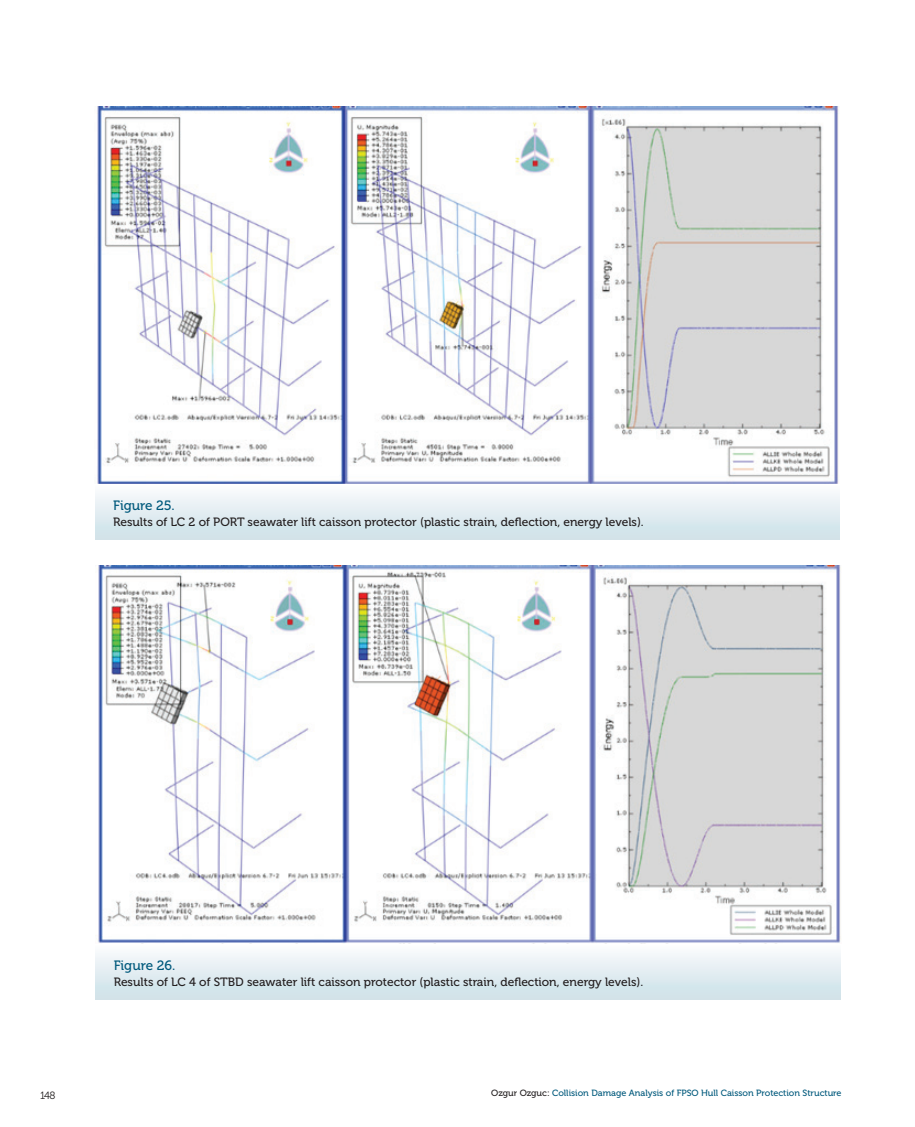
<style>
.page{position:relative;width:915px;height:1127px;background:#fff}
.page>*{position:absolute;margin:0;border:0;box-sizing:border-box;transform-origin:0 0}
.t1{font:13.5px "Museo 500";color:#00597c}
.t2{font:12px "Museo 500";color:#231f20}
.t3{font:10.5px "Museo 300";color:#231f20}
.t4{font:9px "Museo 500";color:#00597c}
.s1{color:#231f20}
</style>
<div class="page">
<div style="left:95px;top:483px;width:744px;height:56px;background:linear-gradient(to bottom,#fdfdfe,#cee1e8)"></div>
<div style="left:96px;top:943px;width:744px;height:56px;background:linear-gradient(to bottom,#fdfdfe,#cde1e8)"></div>
<img style="left:97px;top:106px;width:742px;height:377px">
<img style="left:97px;top:566px;width:744px;height:377px">
<p class="t1" style="left:113px;top:498px;width:63px">Figure 25.</p>
<p class="t2" style="left:113px;top:515px;width:532px">Results of LC 2 of PORT seawater lift caisson protector (plastic strain, deflection, energy levels).</p>
<p class="t1" style="left:114px;top:957px;width:63px">Figure 26.</p>
<p class="t2" style="left:114px;top:975px;width:531px">Results of LC 4 of STBD seawater lift caisson protector (plastic strain, deflection, energy levels).</p>
<p class="t3" style="left:40px;top:1090px;width:17px">148</p>
<p class="t4" style="left:491px;top:1088px;width:352px"><span class="s1">Ozgur Ozguc:</span> Collision Damage Analysis of FPSO Hull Caisson Protection Structure</p>
</div>
